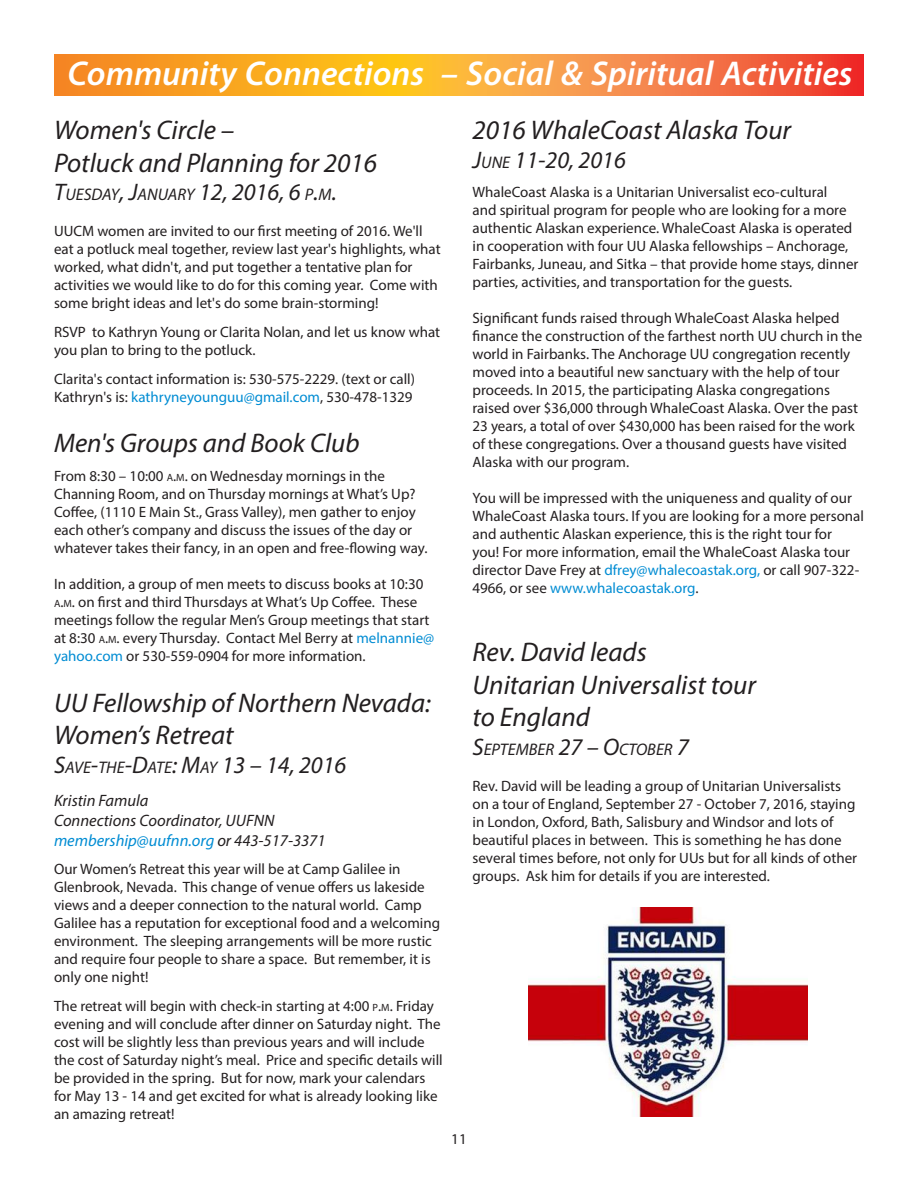
<style>
.page{position:relative;width:918px;height:1188px;background:#fff}
.page>*{position:absolute;margin:0;border:0;box-sizing:border-box;transform-origin:0 0}
.t1{font:italic 600 34.5px "Myriad Pro";color:#fff}
.t2{font:italic 27px/32.4px "Myriad Pro";color:#231f20}
.t3{font:italic 24px "Myriad Pro";color:#231f20}
.t4{font:italic 16.8px "Myriad Pro";color:#231f20}
.t5{font:italic 16.5px/19.8px "Myriad Pro";color:#231f20}
.t6{font:15px/18px "Myriad Pro";color:#231f20}
.s1{font-size:16.8px}
.s2{color:#008cd3}
.s3{font-size:10.5px}
.s4{font-style:inherit}
.s5{font-size:24px}
</style>
<div class="page">
<svg style="left:54px;top:54px;width:810px;height:41px;background:#f79230"></svg>
<img style="left:529px;top:907px;width:279px;height:210px">
<h1 class="t1" style="left:68px;top:51px;width:787px">Community Connections – Social &amp; Spiritual Activities</h1>
<h2 class="t2" style="left:472px;top:114px;width:320px">2016 WhaleCoast Alaska Tour</h2>
<h3 class="t3" style="left:472px;top:145px;width:155px">J<span class="s1">UNE</span> 11-20, 2016</h3>
<p class="t6" style="left:472px;top:183px;width:388px">WhaleCoast Alaska is a Unitarian Universalist eco-cultural<br>and spiritual program for people who are looking for a more authentic Alaskan experience. WhaleCoast Alaska is operated in cooperation with four UU Alaska fellowships – Anchorage, Fairbanks, Juneau, and Sitka – that provide home stays, dinner parties, activities, and transportation for the guests.</p>
<p class="t6" style="left:472px;top:309px;width:391px">Significant funds raised through WhaleCoast Alaska helped finance the construction of the farthest north UU church in the world in Fairbanks. The Anchorage UU congregation recently moved into a beautiful new sanctuary with the help of tour proceeds. In 2015, the participating Alaska congregations raised over $36,000 through WhaleCoast Alaska. Over the past 23 years, a total of over $430,000 has been raised for the work of these congregations. Over a thousand guests have visited Alaska with our program.</p>
<p class="t6" style="left:472px;top:489px;width:393px">You will be impressed with the uniqueness and quality of our WhaleCoast Alaska tours. If you are looking for a more personal and authentic Alaskan experience, this is the right tour for<br>you! For more information, email the WhaleCoast Alaska tour director Dave Frey at <span class="s2">dfrey@whalecoastak.org,</span> or call 907-322- 4966, or see <span class="s2">www.whalecoastak.org</span>.</p>
<h2 class="t2" style="left:54px;top:114px;width:325px">Women's Circle –<br>Potluck and Planning for 2016</h2>
<h3 class="t3" style="left:54px;top:178px;width:284px">T<span class="s1">UESDAY</span>, J<span class="s1">ANUARY</span> 12, 2016, 6 <span class="s1">P</span>.<span class="s1">M</span>.</h3>
<p class="t6" style="left:54px;top:222px;width:388px">UUCM women are invited to our first meeting of 2016. We'll eat a potluck meal together, review last year's highlights, what worked, what didn't, and put together a tentative plan for activities we would like to do for this coming year. Come with some bright ideas and let's do some brain-storming!</p>
<p class="t6" style="left:54px;top:323px;width:388px">RSVP to Kathryn Young or Clarita Nolan, and let us know what you plan to bring to the potluck.</p>
<p class="t6" style="left:54px;top:370px;width:363px">Clarita's contact information is: 530-575-2229. (text or call)<br>Kathryn's is: <span class="s2">kathryneyounguu@gmail.com</span>, 530-478-1329</p>
<h2 class="t2" style="left:54px;top:427px;width:307px">Men's Groups and Book Club</h2>
<p class="t6" style="left:54px;top:467px;width:375px">From 8:30 – 10:00 <span class="s3">A</span><span class="s4">.</span><span class="s3">M</span><span class="s4">.</span> on Wednesday mornings in the Channing Room, and on Thursday mornings at What’s Up?<br>Coffee, (1110 E Main St., Grass Valley), men gather to enjoy each other’s company and discuss the issues of the day or whatever takes their fancy, in an open and free-flowing way.</p>
<p class="t6" style="left:54px;top:575px;width:382px">In addition, a group of men meets to discuss books at 10:30<br><span class="s3">A</span><span class="s4">.</span><span class="s3">M</span><span class="s4">.</span> on first and third Thursdays at What’s Up Coffee. These meetings follow the regular Men’s Group meetings that start at 8:30 <span class="s3">A</span><span class="s4">.</span><span class="s3">M</span><span class="s4">.</span> every Thursday. Contact Mel Berry at <span class="s2">melnannie@ yahoo.com</span> or 530-559-0904 for more information.</p>
<h2 class="t2" style="left:54px;top:686px;width:378px">UU Fellowship of Northern Nevada:<br>Women’s Retreat</h2>
<h3 class="t3" style="left:54px;top:750px;width:294px">S<span class="s1">AVE</span>-<span class="s1">THE</span>-D<span class="s1">ATE</span>: M<span class="s1">AY</span> 13 – 14, 2016</h3>
<p class="t5" style="left:54px;top:790px;width:273px">Kristin Famula<br>Connections Coordinator, UUFNN <span class="s2">membership@uufnn.org</span> or 443-517-3371</p>
<p class="t6" style="left:54px;top:860px;width:388px">Our Women’s Retreat this year will be at Camp Galilee in Glenbrook, Nevada. This change of venue offers us lakeside views and a deeper connection to the natural world. Camp Galilee has a reputation for exceptional food and a welcoming environment. The sleeping arrangements will be more rustic and require four people to share a space. But remember, it is only one night!</p>
<p class="t6" style="left:54px;top:997px;width:390px">The retreat will begin with check-in starting at 4:00 <span class="s3">P</span><span class="s4">.</span><span class="s3">M</span>. Friday evening and will conclude after dinner on Saturday night. The cost will be slightly less than previous years and will include the cost of Saturday night’s meal. Price and specific details will be provided in the spring. But for now, mark your calendars for May 13 - 14 and get excited for what is already looking like an amazing retreat!</p>
<h2 class="t2" style="left:472px;top:636px;width:285px">Rev. David leads<br>Unitarian Universalist tour to England</h2>
<p class="t4" style="left:472px;top:739px;width:218px"><span class="s5">S</span>EPTEMBER <span class="s5">27 – O</span>CTOBER <span class="s5">7</span></p>
<p class="t6" style="left:472px;top:777px;width:386px">Rev. David will be leading a group of Unitarian Universalists on a tour of England, September 27 - October 7, 2016, staying in London, Oxford, Bath, Salisbury and Windsor and lots of beautiful places in between. This is something he has done several times before, not only for UUs but for all kinds of other groups. Ask him for details if you are interested.</p>
<p class="t6" style="left:451px;top:1130px;width:17px">11</p>
</div>
